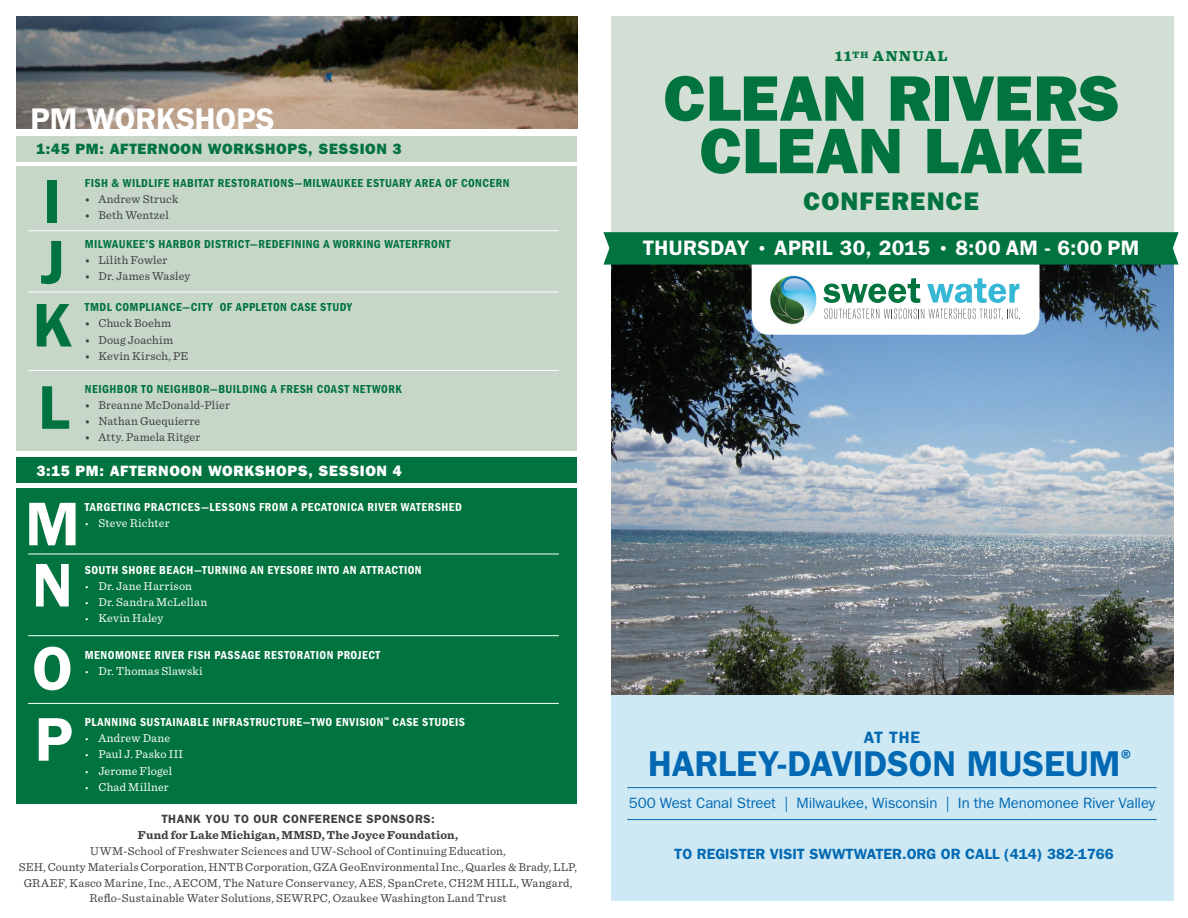
<style>
.page{position:relative;width:1188px;height:918px;background:#fff}
.page>*{position:absolute;margin:0;border:0;box-sizing:border-box;transform-origin:0 0}
.t1{font:64.5px/52.5px "ITC Franklin Gothic Std Hvy";color:#01733f;text-align:center}
.t2{font:600 61.95px "Franklin Gothic";color:#01733f}
.t3{font:600 61.95px "Franklin Gothic";color:#fff}
.t4{font:600 36px "ITC Franklin Gothic Std";letter-spacing:-.005em;color:#0168b3}
.t5{font:600 31.5px "Franklin Gothic";letter-spacing:-.005em;color:#fff}
.t6{font:25.5px "ITC Franklin Gothic Std Hvy";letter-spacing:.05em;color:#01733f}
.t7{font:600 21px "ITC Franklin Gothic Std";letter-spacing:.02em;color:#fff}
.t8{font:600 16.5px "ITC Franklin Gothic Std";color:#0168b3}
.t9{font:15px "ITC Franklin Gothic Std";letter-spacing:-.01em;color:#0168b3}
.Sidebar{font:800 15px "Franklin Gothic";letter-spacing:.045em;color:#01733f}
.Sidebar-2{font:800 15px "Franklin Gothic";letter-spacing:.045em;color:#fff}
.t10{font:900 15px "Sentinel";letter-spacing:.105em;color:#01733f}
.t11{font:600 14.85px "ITC Franklin Gothic Std";color:#0168b3}
.t12{font:12px/16.2px "Sentinel";letter-spacing:.015em;color:#3e3e3f;text-align:center}
.Sidebar-3{font:12px "ITC Franklin Gothic Std Dm Cd";letter-spacing:.04em;color:#fff}
.Sidebar-4{font:12px "ITC Franklin Gothic Std Dm Cd";letter-spacing:.035em;color:#01733f}
.t13{font:12px "Sentinel";letter-spacing:.015em;color:#fff}
.s1{font-family:"Franklin Gothic";font-weight:600;font-size:9px}
.s2{font-size:9px}
.s3{font-family:"Franklin Gothic";font-weight:600}
.s4{font-weight:700}
.s5{font-size:16.5px}
</style>
<div class="page">
<div style="left:611px;top:16px;width:563px;height:235px;background:#d3ded4"></div>
<img style="left:611px;top:265px;width:563px;height:431px">
<div style="left:752px;top:234px;width:288px;height:101px;background:#fff;border-radius:18px"></div>
<img style="left:770px;top:275px;width:47px;height:49px">
<svg style="left:823px;top:278px;width:97px;height:25px"></svg>
<svg style="left:927px;top:278px;width:92px;height:25px"></svg>
<svg style="left:825px;top:309px;width:195px;height:11px"></svg>
<div style="left:611px;top:696px;width:563px;height:205px;background:#cee9f3"></div>
<hr style="left:627px;top:787px;width:530px;height:1px;background:#0168b3">
<hr style="left:627px;top:819px;width:530px;height:1px;background:#0168b3">
<svg style="left:603px;top:232px;width:576px;height:33px;background:#077543"></svg>
<img style="left:17px;top:16px;width:560px;height:113px">
<div style="left:17px;top:136px;width:560px;height:25px;background:#c6d6c8"></div>
<div style="left:17px;top:457px;width:560px;height:26px;background:#01733f"></div>
<div style="left:17px;top:166px;width:560px;height:284px;background:#c6d6c8"></div>
<div style="left:17px;top:488px;width:560px;height:316px;background:#01733f"></div>
<hr style="left:28px;top:230px;width:531px;height:1px;background:#fff">
<hr style="left:28px;top:292px;width:531px;height:1px;background:#fff">
<hr style="left:28px;top:370px;width:531px;height:1px;background:#fff">
<hr style="left:28px;top:554px;width:531px;height:1px;background:#fff">
<hr style="left:28px;top:635px;width:531px;height:1px;background:#fff">
<hr style="left:28px;top:703px;width:531px;height:1px;background:#fff">
<p class="t5" style="left:31px;top:101px;width:246px">PM WORKSHOPS</p>
<p class="Sidebar" style="left:37px;top:140px;width:367px">1:45 PM: AFTERNOON WORKSHOPS, SESSION 3</p>
<p class="t2" style="left:43px;top:165px;width:20px">I</p>
<p class="t2" style="left:40px;top:226px;width:26px">J</p>
<p class="t2" style="left:33px;top:289px;width:41px">K</p>
<p class="t2" style="left:39px;top:371px;width:32px">L</p>
<p class="Sidebar-4" style="left:85px;top:176px;width:426px">FISH &amp; WILDLIFE HABITAT RESTORATIONS—MILWAUKEE ESTUARY AREA OF CONCERN</p>
<p class="t12" style="left:85px;top:190px;width:95px"><span class="s1">•</span> Andrew Struck</p>
<p class="t12" style="left:85px;top:206px;width:85px"><span class="s1">•</span> Beth Wentzel</p>
<p class="Sidebar-4" style="left:85px;top:237px;width:367px">MILWAUKEE’S HARBOR DISTRICT—REDEFINING A WORKING WATERFRONT</p>
<p class="t12" style="left:85px;top:251px;width:84px"><span class="s1">•</span> Lilith Fowler</p>
<p class="t12" style="left:85px;top:268px;width:107px"><span class="s1">•</span> Dr. James Wasley</p>
<p class="Sidebar-4" style="left:85px;top:300px;width:269px">TMDL COMPLIANCE—CITY OF APPLETON CASE STUDY</p>
<p class="t12" style="left:85px;top:315px;width:88px"><span class="s1">•</span> Chuck Boehm</p>
<p class="t12" style="left:85px;top:331px;width:90px"><span class="s1">•</span> Doug Joachim</p>
<p class="t12" style="left:85px;top:347px;width:105px"><span class="s1">•</span> Kevin Kirsch, PE</p>
<p class="Sidebar-4" style="left:85px;top:382px;width:318px">NEIGHBOR TO NEIGHBOR—BUILDING A FRESH COAST NETWORK</p>
<p class="t12" style="left:85px;top:396px;width:147px"><span class="s1">•</span> Breanne McDonald-Plier</p>
<p class="t12" style="left:85px;top:412px;width:117px"><span class="s1">•</span> Nathan Guequierre</p>
<p class="t12" style="left:85px;top:428px;width:117px"><span class="s1">•</span> Atty. Pamela Ritger</p>
<p class="Sidebar-2" style="left:37px;top:462px;width:367px">3:15 PM: AFTERNOON WORKSHOPS, SESSION 4</p>
<p class="t3" style="left:25px;top:487px;width:56px">M</p>
<p class="t3" style="left:32px;top:549px;width:42px">N</p>
<p class="t3" style="left:32px;top:632px;width:42px">O</p>
<p class="Sidebar-3" style="left:85px;top:500px;width:378px">TARGETING PRACTICES—LESSONS FROM A PECATONICA RIVER WATERSHED</p>
<p class="t13" style="left:85px;top:514px;width:86px"><span class="s2">•</span> Steve Richter</p>
<p class="Sidebar-3" style="left:85px;top:563px;width:338px">SOUTH SHORE BEACH—TURNING AN EYESORE INTO AN ATTRACTION</p>
<p class="t13" style="left:85px;top:577px;width:109px"><span class="s2">•</span> Dr. Jane Harrison</p>
<p class="t13" style="left:85px;top:593px;width:124px"><span class="s2">•</span> Dr. Sandra McLellan</p>
<p class="t13" style="left:85px;top:609px;width:80px"><span class="s2">•</span> Kevin Haley</p>
<p class="Sidebar-3" style="left:85px;top:648px;width:297px">MENOMONEE RIVER FISH PASSAGE RESTORATION PROJECT</p>
<p class="t13" style="left:85px;top:662px;width:119px"><span class="s2">•</span> Dr. Thomas Slawski</p>
<p class="Sidebar-3" style="left:85px;top:715px;width:382px">PLANNING SUSTAINABLE INFRASTRUCTURE—TWO ENVISION<sup>™</sup> CASE STUDEIS</p>
<p class="t13" style="left:85px;top:729px;width:87px"><span class="s2">•</span> Andrew Dane</p>
<p class="t13" style="left:85px;top:745px;width:100px"><span class="s2">•</span> Paul J. Pasko III</p>
<p class="t13" style="left:85px;top:762px;width:89px"><span class="s2">•</span> Jerome Flogel</p>
<p class="t13" style="left:85px;top:778px;width:85px"><span class="s2">•</span> Chad Millner</p>
<p class="t12" style="left:90px;top:810px;width:417px"><span class="s3">THANK YOU TO OUR CONFERENCE SPONSORS:<br></span><span class="s4">Fund for Lake Michigan, MMSD, The Joyce Foundation,<br></span>UWM-School of Freshwater Sciences and UW-School of Continuing Education,</p>
<p class="t12" style="left:19px;top:858px;width:560px;line-height:15.8px">SEH,County MaterialsCorporation, HNTBCorporation, GZA GeoEnvironmentalInc., Quarles &amp; Brady, LLP,<br>GRAEF, Kasco Marine,Inc., AECOM, The Nature Conservancy, AES, SpanCrete, CH2M HILL, Wangard,</p>
<p class="t12" style="left:89px;top:890px;width:419px">Reflo-Sustainable Water Solutions, SEWRPC, Ozaukee Washington Land Trust</p>
<p class="t3" style="left:35px;top:703px;width:40px">P</p>
<p class="t10" style="left:835px;top:44px;width:114px">11<sup>TH</sup> ANNUAL</p>
<p class="t1" style="left:664px;top:72px;width:458px">CLEAN RIVERS<br>CLEAN LAKE</p>
<p class="t6" style="left:804px;top:186px;width:177px">CONFERENCE</p>
<p class="t7" style="left:643px;top:236px;width:498px">THURSDAY <span class="s5">•</span> APRIL 30, 2015 <span class="s5">•</span> 8:00 AM - 6:00 PM</p>
<p class="t8" style="left:864px;top:728px;width:58px">AT THE</p>
<p class="t4" style="left:648px;top:742px;width:489px">HARLEY-DAVIDSON MUSEUM<sup>®</sup></p>
<p class="t9" style="left:629px;top:794px;width:528px">500 West Canal Street | Milwaukee, Wisconsin | In the Menomonee River Valley</p>
<p class="t11" style="left:674px;top:845px;width:441px">TO REGISTER VISIT SWWTWATER.ORG OR CALL (414) 382-1766</p>
</div>
